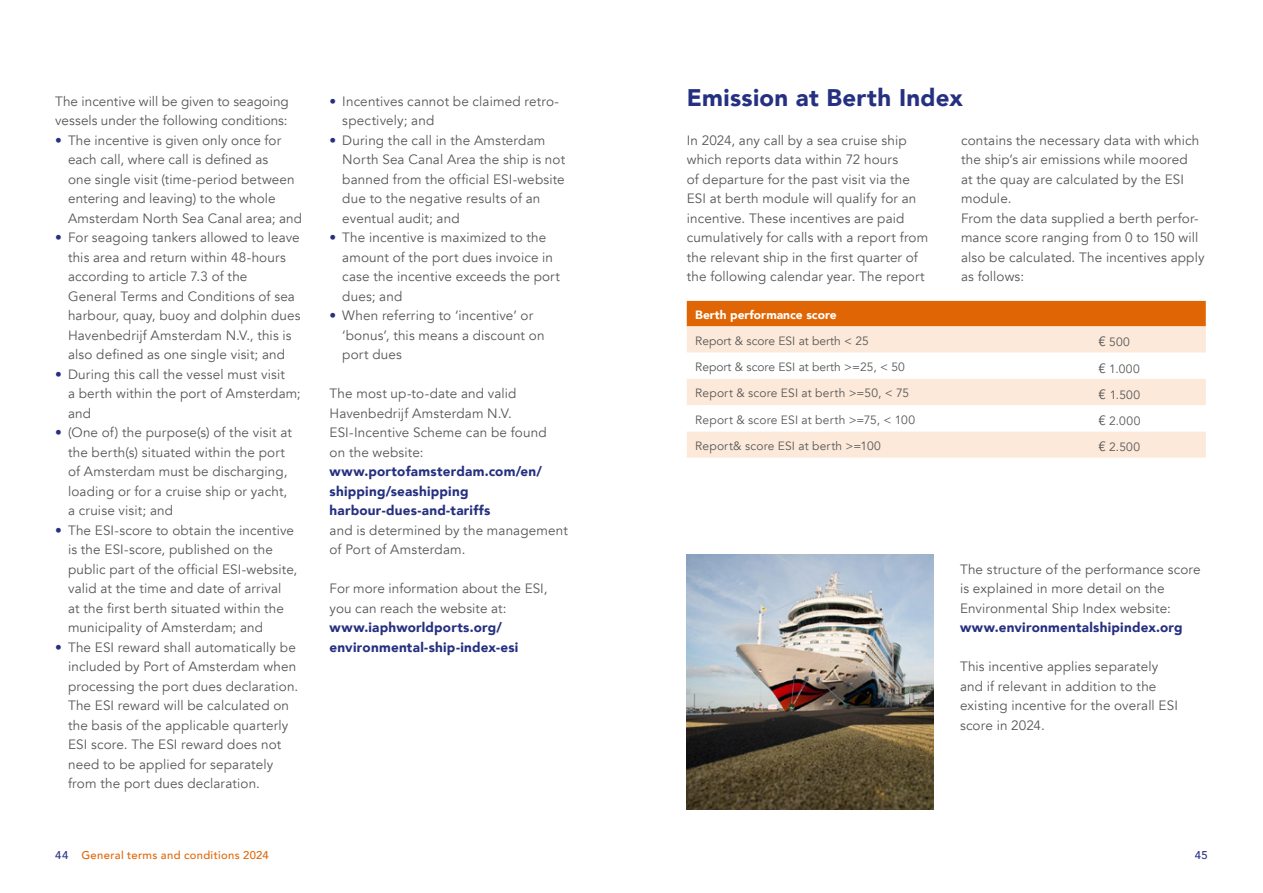
<style>
.page{position:relative;width:1263px;height:893px;background:#fff}
.page>*{position:absolute;margin:0;border:0;box-sizing:border-box;transform-origin:0 0}
.t1{font:900 24px "Avenir";letter-spacing:.015em;color:#253081}
.t2{font:13.5px/19.5px "Avenir";letter-spacing:.01em;color:#575756}
.t3{font:900 13.5px/19.5px "Avenir";letter-spacing:.015em;color:#253081}
.t4{font:12px "Avenir";letter-spacing:.01em;color:#575756}
.t5{font:900 12px "Avenir";color:#fff}
.t6{font:500 11.25px "Avenir";letter-spacing:.03em;color:#e06605}
.t7{font:500 11.25px "Avenir";color:#253081}
.s1{font-weight:900;color:#253081}
.s2{font-size:13.5px}
.s3{color:#253081}
</style>
<div class="page">
<div style="left:687px;top:301px;width:519px;height:25px;background:#e06605"></div>
<svg style="left:687px;top:326px;width:519px;height:132px;background:#fbe9da"></svg>
<svg style="left:687px;top:353px;width:519px;height:78px"></svg>
<img style="left:687px;top:554px;width:246px;height:255px">
<p class="t2" style="left:55px;top:92px;width:235px">The incentive will be given to seagoing vessels under the following conditions:</p>
<p class="t2" style="left:68px;top:131px;width:235px;text-indent:-13px"><span class="s1">•</span> The incentive is given only once for each call, where call is defined as<br>one single visit (time-period between entering and leaving) to the whole Amsterdam North Sea Canal area; and</p>
<p class="t2" style="left:68px;top:228px;width:234px;text-indent:-13px"><span class="s1">•</span> For seagoing tankers allowed to leave this area and return within 48-hours according to article 7.3 of the<br>General Terms and Conditions of sea harbour, quay, buoy and dolphin dues Havenbedrijf Amsterdam N.V., this is also defined as one single visit; and</p>
<p class="t2" style="left:68px;top:365px;width:234px;text-indent:-13px"><span class="s1">•</span> During this call the vessel must visit<br>a berth within the port of Amsterdam; and</p>
<p class="t2" style="left:68px;top:423px;width:226px;text-indent:-13px"><span class="s1">•</span> (One of) the purpose(s) of the visit at the berth(s) situated within the port of Amsterdam must be discharging, loading or for a cruise ship or yacht, a cruise visit; and</p>
<p class="t2" style="left:68px;top:521px;width:231px;text-indent:-13px"><span class="s1">•</span> The ESI-score to obtain the incentive is the ESI-score, published on the public part of the official ESI-website, valid at the time and date of arrival<br>at the first berth situated within the municipality of Amsterdam; and</p>
<p class="t2" style="left:68px;top:638px;width:232px;text-indent:-13px"><span class="s1">•</span> The ESI reward shall automatically be included by Port of Amsterdam when processing the port dues declaration.<br>The ESI reward will be calculated on the basis of the applicable quarterly ESI score. The ESI reward does not need to be applied for separately from the port dues declaration.</p>
<p class="t2" style="left:342px;top:92px;width:218px;text-indent:-13px"><span class="s1">•</span> Incentives cannot be claimed retro&shy;spectively; and</p>
<p class="t2" style="left:342px;top:130px;width:224px;text-indent:-13px"><span class="s1">•</span> During the call in the Amsterdam<br>North Sea Canal Area the ship is not banned from the official ESI-website due to the negative results of an eventual audit; and</p>
<p class="t2" style="left:342px;top:228px;width:219px;text-indent:-13px"><span class="s1">•</span> The incentive is maximized to the amount of the port dues invoice in case the incentive exceeds the port dues; and</p>
<p class="t2" style="left:342px;top:306px;width:204px;text-indent:-13px"><span class="s1">•</span> When referring to ‘incentive’ or ‘bonus’, this means a discount on port dues</p>
<p class="t2" style="left:330px;top:384px;width:219px">The most up-to-date and valid<br>Havenbedrijf Amsterdam N.V.<br>ESI-Incentive Scheme can be found on the website:</p>
<p class="t3" style="left:330px;top:461px;width:214px">www.portofamsterdam.com/en/ shipping/seashipping harbour-dues-and-tariffs</p>
<p class="t2" style="left:330px;top:520px;width:240px">and is determined by the management of Port of Amsterdam.</p>
<p class="t2" style="left:330px;top:579px;width:219px">For more information about the ESI, you can reach the website at:</p>
<p class="t3" style="left:330px;top:617px;width:190px">www.iaphworldports.org/ environmental-ship-index-esi</p>
<h1 class="t1" style="left:687px;top:77px;width:277px">Emission at Berth Index</h1>
<p class="t2" style="left:687px;top:131px;width:243px">In 2024, any call by a sea cruise ship which reports data within 72 hours<br>of departure for the past visit via the ESI at berth module will qualify for an incentive. These incentives are paid cumulatively for calls with a report from the relevant ship in the first quarter of the following calendar year. The report</p>
<p class="t2" style="left:961px;top:131px;width:245px">contains the necessary data with which the ship’s air emissions while moored<br>at the quay are calculated by the ESI module.<br>From the data supplied a berth perfor&shy;mance score ranging from 0 to 150 will also be calculated. The incentives apply as follows:</p>
<p class="t5" style="left:695px;top:305px;width:143px">Berth performance score</p>
<p class="t4" style="left:695px;top:333px;width:175px">Report &amp; score ESI at berth &lt; 25</p>
<p class="t4" style="left:1098px;top:335px;width:33px"><span class="s2">€</span> 500</p>
<p class="t4" style="left:695px;top:360px;width:211px">Report &amp; score ESI at berth &gt;=25, &lt; 50</p>
<p class="t4" style="left:1098px;top:361px;width:43px"><span class="s2">€</span> 1.000</p>
<p class="t4" style="left:695px;top:386px;width:215px">Report &amp; score ESI at berth &gt;=50, &lt; 75</p>
<p class="t4" style="left:1098px;top:387px;width:43px"><span class="s2">€</span> 1.500</p>
<p class="t4" style="left:695px;top:412px;width:221px">Report &amp; score ESI at berth &gt;=75, &lt; 100</p>
<p class="t4" style="left:1098px;top:414px;width:43px"><span class="s2">€</span> 2.000</p>
<p class="t4" style="left:695px;top:439px;width:187px">Report&amp; score ESI at berth &gt;=100</p>
<p class="t4" style="left:1098px;top:440px;width:43px"><span class="s2">€</span> 2.500</p>
<p class="t2" style="left:960px;top:560px;width:242px">The structure of the performance score is explained in more detail on the<br>Environmental Ship Index website:</p>
<p class="t3" style="left:960px;top:618px;width:224px">www.environmentalshipindex.org</p>
<p class="t2" style="left:960px;top:657px;width:219px">This incentive applies separately and if relevant in addition to the existing incentive for the overall ESI score in 2024.</p>
<p class="t6" style="left:55px;top:845px;width:215px"><span class="s3">44</span> General terms and conditions 2024</p>
<p class="t7" style="left:1195px;top:845px;width:14px">45</p>
</div>
